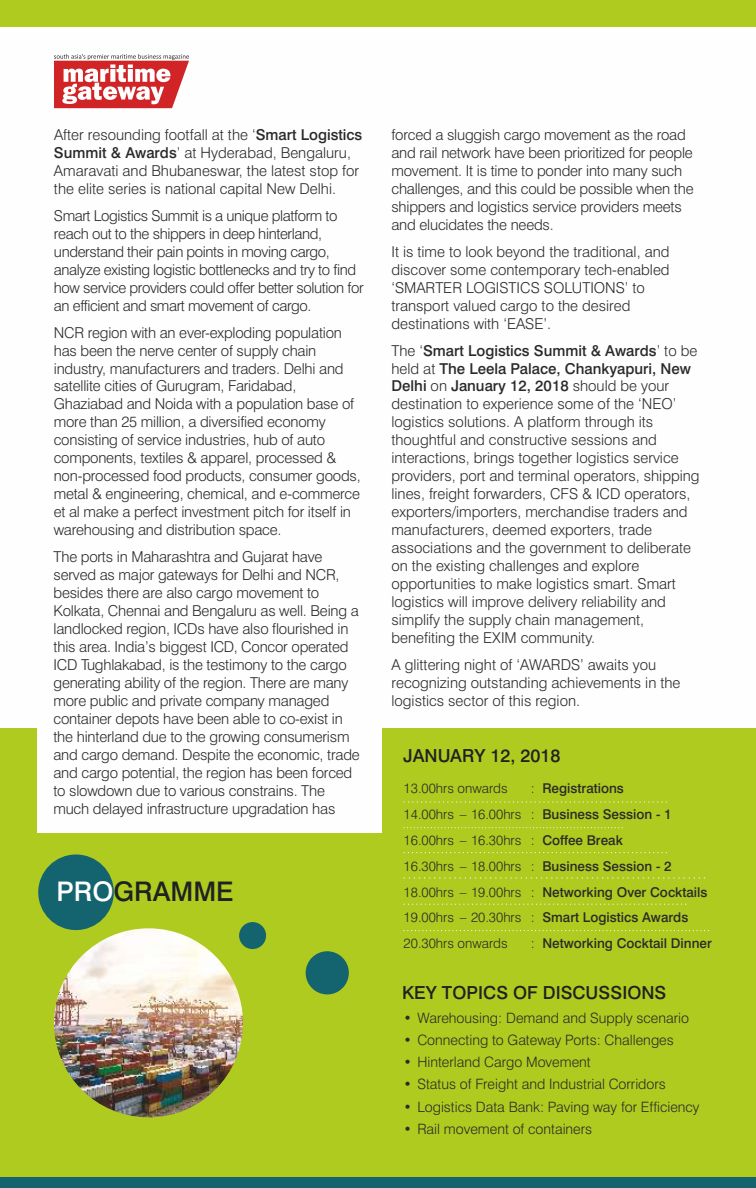
<style>
.page{position:relative;width:756px;height:1188px;background:#fff}
.page>*{position:absolute;margin:0;border:0;box-sizing:border-box;transform-origin:0 0}
.t1{font:500 27px "Swiss 721 BT";color:#1f2222}
.t2{font:500 18px "Swiss 721 BT";color:#1f2222}
.t3{font:300 15px/18px "Swiss 721 BT";letter-spacing:-.015em;color:#2b2a29}
.t4{font:300 14.25px "Swiss 721 BT";color:#2b2a29}
.t5{font:300 13.5px/26px "Swiss 721 BT";color:#2b2a29}
.t6{font:500 13.5px "Swiss 721 BT";color:#2b2a29}
.s1{font-weight:500}
.s2{color:#fefefe}
.s3{font-weight:300}
</style>
<div class="page">
<div style="left:0;top:728px;width:756px;height:460px;background:#b0cb1f"></div>
<div style="left:0;top:0;width:756px;height:27px;background:#b0cb1f"></div>
<div style="left:0;top:1177px;width:756px;height:11px;background:#146470"></div>
<div style="left:38px;top:854px;width:76px;height:76px;background:#146470;border-radius:50%"></div>
<div style="left:239px;top:922px;width:27px;height:27px;background:#146470;border-radius:50%"></div>
<div style="left:306px;top:951px;width:43px;height:43px;background:#146470;border-radius:50%"></div>
<svg style="left:54px;top:54px;width:135px;height:54px"></svg>
<svg style="left:404px;top:802px;width:263px;height:1px"></svg>
<svg style="left:404px;top:827px;width:219px;height:1px"></svg>
<svg style="left:404px;top:852px;width:263px;height:1px"></svg>
<svg style="left:404px;top:877px;width:302px;height:1px"></svg>
<svg style="left:404px;top:904px;width:283px;height:1px"></svg>
<svg style="left:404px;top:930px;width:305px;height:1px"></svg>
<img style="left:54px;top:928px;width:189px;height:189px;border-radius:50%">
<div style="left:37px;top:607px;width:344px;height:226px;background:#fefefe"></div>
<p class="t3" style="left:54px;top:127px;width:310px">After resounding footfall at the ‘<span class="s1">Smart Logistics Summit &amp; Awards</span>’ at Hyderabad, Bengaluru, Amaravati and Bhubaneswar, the latest stop for the elite series is national capital New Delhi.</p>
<p class="t3" style="left:54px;top:208px;width:311px">Smart Logistics Summit is a unique platform to reach out to the shippers in deep hinterland, understand their pain points in moving cargo, analyze existing logistic bottlenecks and try to find how service providers could offer better solution for an efficient and smart movement of cargo.</p>
<p class="t3" style="left:54px;top:325px;width:309px">NCR region with an ever-exploding population has been the nerve center of supply chain industry, manufacturers and traders. Delhi and satellite cities of Gurugram, Faridabad, Ghaziabad and Noida with a population base of more than 25 million, a diversified economy consisting of service industries, hub of auto components, textiles &amp; apparel, processed &amp; non-processed food products, consumer goods, metal &amp; engineering, chemical, and e-commerce et al make a perfect investment pitch for itself in warehousing and distribution space.</p>
<p class="t3" style="left:53px;top:549px;width:308px">The ports in Maharashtra and Gujarat have served as major gateways for Delhi and NCR, besides there are also cargo movement to Kolkata, Chennai and Bengaluru as well. Being a landlocked region, ICDs have also flourished in this area. India’s biggest ICD, Concor operated ICD Tughlakabad, is the testimony to the cargo generating ability of the region. There are many more public and private company managed container depots have been able to co-exist in the hinterland due to the growing consumerism and cargo demand. Despite the economic, trade and cargo potential, the region has been forced to slowdown due to various constrains. The much delayed infrastructure upgradation has</p>
<h1 class="t1" style="left:56px;top:880px;width:179px"><span class="s2">PRO</span>GRAMME</h1>
<p class="t3" style="left:391px;top:127px;width:304px">forced a sluggish cargo movement as the road and rail network have been prioritized for people movement. It is time to ponder into many such challenges, and this could be possible when the shippers and logistics service providers meets and elucidates the needs.</p>
<p class="t3" style="left:391px;top:244px;width:280px">It is time to look beyond the traditional, and discover some contemporary tech-enabled ‘SMARTER LOGISTICS SOLUTIONS’ to transport valued cargo to the desired destinations with ‘EASE’.</p>
<p class="t3" style="left:391px;top:343px;width:310px">The ‘<span class="s1">Smart Logistics Summit &amp; Awards</span>’ to be held at <span class="s1">The Leela Palace, Chankyapuri, New Delhi</span> on <span class="s1">January 12, 2018</span> should be your destination to experience some of the ‘NEO’ logistics solutions. A platform through its thoughtful and constructive sessions and interactions, brings together logistics service providers, port and terminal operators, shipping lines, freight forwarders, CFS &amp; ICD operators, exporters/importers, merchandise traders and manufacturers, deemed exporters, trade associations and the government to deliberate on the existing challenges and explore opportunities to make logistics smart. Smart logistics will improve delivery reliability and simplify the supply chain management, benefiting the EXIM community.</p>
<p class="t3" style="left:391px;top:657px;width:291px">A glittering night of ‘AWARDS’ awaits you recognizing outstanding achievements in the logistics sector of this region.</p>
<p class="t2" style="left:403px;top:749px;width:159px">JANUARY 12, 2018</p>
<p class="t5" style="left:404px;top:777px;width:305px;text-indent:127px">: <span class="s1">Registrations<br></span>14.00hrs – 16.00hrs : <span class="s1">Business Session - 1<br></span>16.00hrs – 16.30hrs : <span class="s1">Coffee Break<br></span>16.30hrs – 18.00hrs : <span class="s1">Business Session - 2<br></span>18.00hrs – 19.00hrs : <span class="s1">Networking Over Cocktails </span>19.00hrs – 20.30hrs : <span class="s1">Smart Logistics Awards </span>20.30hrs onwards</p>
<p class="t5" style="left:404px;top:777px;width:105px">13.00hrs onwards</p>
<p class="t6" style="left:531px;top:938px;width:182px"><span class="s3">:</span> Networking Cocktail Dinner</p>
<p class="t2" style="left:402px;top:986px;width:266px">KEY TOPICS OF DISCUSSIONS</p>
<p class="t4" style="left:404px;top:1012px;width:287px">• Warehousing: Demand and Supply scenario</p>
<p class="t4" style="left:404px;top:1034px;width:272px">• Connecting to Gateway Ports: Challenges</p>
<p class="t4" style="left:404px;top:1056px;width:189px">• Hinterland Cargo Movement</p>
<p class="t4" style="left:404px;top:1079px;width:264px">• Status of Freight and Industrial Corridors</p>
<p class="t4" style="left:404px;top:1101px;width:297px">• Logistics Data Bank: Paving way for Efficiency</p>
<p class="t4" style="left:404px;top:1123px;width:190px">• Rail movement of containers</p>
</div>
